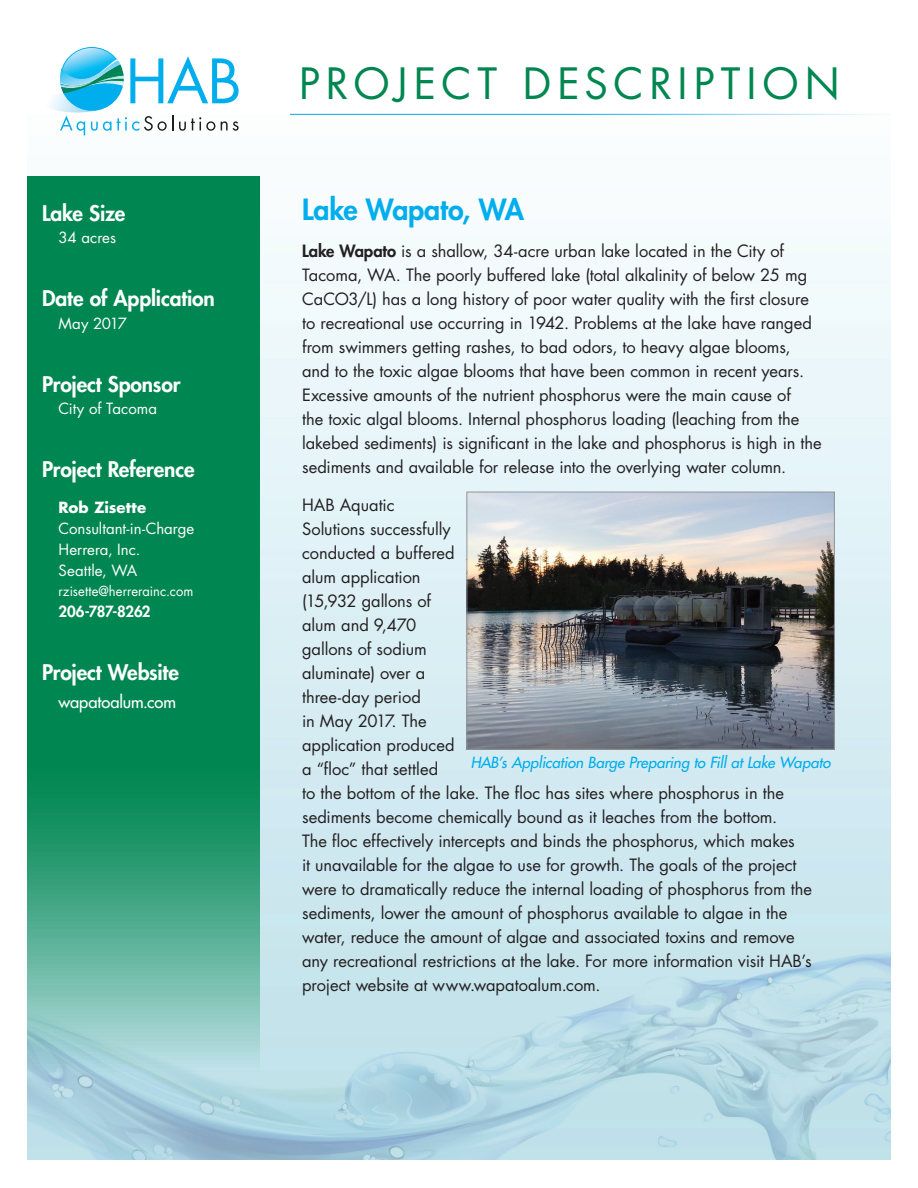
<style>
.page{position:relative;width:918px;height:1188px;background:#fff}
.page>*{position:absolute;margin:0;border:0;box-sizing:border-box;transform-origin:0 0}
.t1{font:42px "Futura";letter-spacing:.135em;color:#008751}
.t2{font:800 28.5px "Futura";letter-spacing:-.01em;color:#00aded}
.t3{font:800 21px "Futura";letter-spacing:-.01em;color:#fff}
.t4{font:16.5px/24px "Futura";letter-spacing:-.005em;color:#231f20}
.t5{font:16.5px "Futura";letter-spacing:-.005em;color:#fff}
.t6{font:15px/21px "Futura";color:#fff}
.t7{font:italic 15px "Futura";letter-spacing:-.005em;color:#00aded}
.t8{font:800 15px "Futura";letter-spacing:-.03em;color:#fff}
.t9{font:700 15px "Futura";color:#fff}
.t10{font:13.5px "Futura";letter-spacing:.005em;color:#fff;scale:.96 1}
.s1{font-weight:800}
</style>
<div class="page">
<img style="left:291px;top:114px;width:596px;height:1px">
<img style="left:83px;top:135px;width:808px;height:1025px">
<svg style="left:27px;top:176px;width:232px;height:984px;background:#289971"></svg>
<svg style="left:61px;top:48px;width:62px;height:62px"></svg>
<svg style="left:50px;top:56px;width:189px;height:79px"></svg>
<img style="left:468px;top:494px;width:365px;height:254px">
<div style="left:466px;top:492px;width:369px;height:258px;border:1px solid #939598"></div>
<p class="t3" style="left:42px;top:199px;width:85px">Lake Size</p>
<p class="t6" style="left:59px;top:227px;width:59px">34 acres</p>
<p class="t3" style="left:42px;top:285px;width:174px">Date of Application</p>
<p class="t6" style="left:59px;top:313px;width:70px">May 2017</p>
<p class="t3" style="left:42px;top:370px;width:140px">Project Sponsor</p>
<p class="t6" style="left:59px;top:398px;width:100px">City of Tacoma</p>
<p class="t3" style="left:42px;top:456px;width:154px">Project Reference</p>
<p class="t9" style="left:59px;top:497px;width:89px">Rob Zisette</p>
<p class="t6" style="left:59px;top:518px;width:137px">Consultant-in-Charge<br>Herrera, Inc.<br>Seattle, WA</p>
<p class="t10" style="left:59px;top:582px;width:142px">rzisette@herrerainc.com</p>
<p class="t8" style="left:59px;top:601px;width:94px">206-787-8262</p>
<p class="t3" style="left:42px;top:658px;width:138px">Project Website</p>
<p class="t5" style="left:59px;top:692px;width:119px">wapatoalum.com</p>
<h1 class="t1" style="left:299px;top:54px;width:542px">PROJECT DESCRIPTION</h1>
<h2 class="t2" style="left:302px;top:190px;width:223px">Lake Wapato, WA</h2>
<p class="t4" style="left:302px;top:239px;width:521px"><span class="s1">Lake Wapato</span> is a shallow, 34-acre urban lake located in the City of Tacoma, WA. The poorly buffered lake (total alkalinity of below 25 mg CaCO3/L) has a long history of poor water quality with the first closure to recreational use occurring in 1942. Problems at the lake have ranged from swimmers getting rashes, to bad odors, to heavy algae blooms, and to the toxic algae blooms that have been common in recent years.<br>Excessive amounts of the nutrient phosphorus were the main cause of<br>the toxic algal blooms. Internal phosphorus loading (leaching from the lakebed sediments) is significant in the lake and phosphorus is high in the sediments and available for release into the overlying water column.</p>
<p class="t4" style="left:302px;top:493px;width:512px">HAB Aquatic<br>Solutions successfully<br>conducted a buffered<br>alum application<br>(15,932 gallons of<br>alum and 9,470<br>gallons of sodium<br>aluminate) over a<br>three-day period<br>in May 2017. The<br>application produced<br>a “floc” that settled<br>to the bottom of the lake. The floc has sites where phosphorus in the sediments become chemically bound as it leaches from the bottom.<br>The floc effectively intercepts and binds the phosphorus, which makes<br>it unavailable for the algae to use for growth. The goals of the project were to dramatically reduce the internal loading of phosphorus from the sediments, lower the amount of phosphorus available to algae in the water, reduce the amount of algae and associated toxins and remove any recreational restrictions at the lake. For more information visit HAB’s project website at www.wapatoalum.com.</p>
<p class="t7" style="left:471px;top:753px;width:361px">HAB’s Application Barge Preparing to Fill at Lake Wapato</p>
</div>
